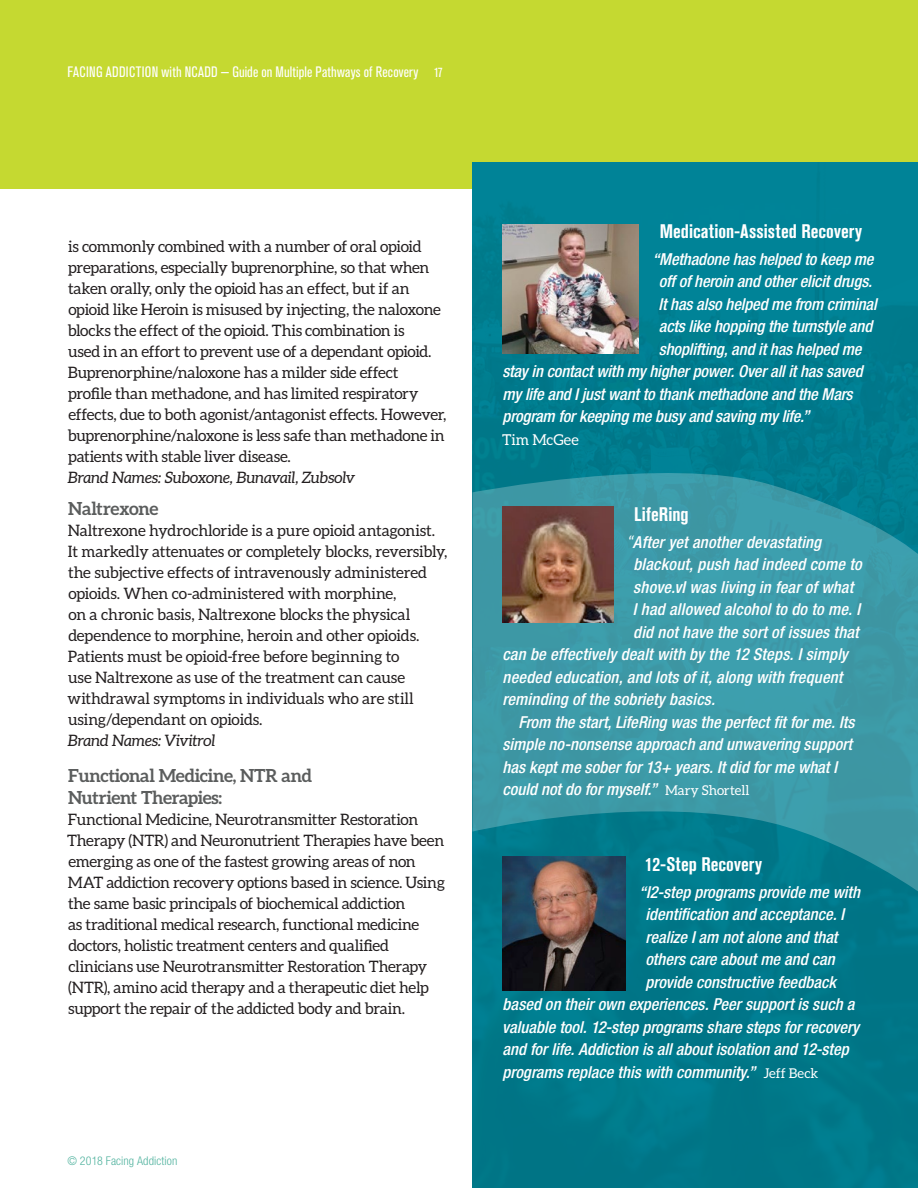
<style>
.page{position:relative;width:918px;height:1188px;background:#fff}
.page>*{position:absolute;margin:0;border:0;box-sizing:border-box;transform-origin:0 0}
.t1{font:700 condensed 19.5px "Akzidenz Grotesk Pro";letter-spacing:.005em;color:#fff}
.t2{font:700 18px/22.5px "Aleo";letter-spacing:-.02em;color:#5b5d5d}
.t3{font:italic 500 condensed 16.5px "Helvetica Neue";color:#fff}
.t4{font:15.75px/21px "Aleo";letter-spacing:-.015em;color:#231f20}
.t5{font:italic 15.75px "Aleo";letter-spacing:-.015em;color:#231f20}
.t6{font:condensed 15px "Akzidenz Grotesk Pro";letter-spacing:.015em;color:#fff}
.t7{font:15px "Aleo";color:#fff}
.t8{font:300 condensed 12px "Helvetica Neue";letter-spacing:.01em;color:#52b39f}
.s1{font-size:13.05px}
.s2{font-family:"Aleo";font-weight:400;font-stretch:normal}
.s3{font-family:"Aleo";font-weight:400;font-style:normal;font-stretch:normal;font-size:13.5px}
</style>
<div class="page">
<div style="left:0;top:0;width:918px;height:189px;background:#c5d931"></div>
<img style="left:472px;top:162px;width:446px;height:1026px">
<svg style="left:472px;top:472px;width:446px;height:429px;background:#3093a2"></svg>
<img style="left:502px;top:507px;width:111px;height:116px">
<img style="left:502px;top:856px;width:123px;height:134px">
<img style="left:502px;top:224px;width:137px;height:129px">
<p class="t6" style="left:68px;top:62px;width:377px">FACING ADDICTION with NCADD — Guide on Multiple Pathways of Recovery <span class="s1">17</span></p>
<p class="t4" style="left:68px;top:236px;width:380px">is commonly combined with a number of oral opioid preparations, especially buprenorphine, so that when taken orally, only the opioid has an effect, but if an opioid like Heroin is misused by injecting, the naloxone blocks the effect of the opioid. This combination is<br>used in an effort to prevent use of a dependant opioid.<br>Buprenorphine/naloxone has a milder side effect<br>profile than methadone, and has limited respiratory effects, due to both agonist/antagonist effects. However, buprenorphine/naloxone is less safe than methadone in patients with stable liver disease.</p>
<p class="t5" style="left:68px;top:469px;width:288px">Brand Names: Suboxone, Bunavail, Zubsolv</p>
<p class="t2" style="left:68px;top:497px;width:92px">Naltrexone</p>
<p class="t4" style="left:68px;top:519px;width:381px">Naltrexone hydrochloride is a pure opioid antagonist.<br>It markedly attenuates or completely blocks, reversibly, the subjective effects of intravenously administered opioids. When co-administered with morphine,<br>on a chronic basis, Naltrexone blocks the physical dependence to morphine, heroin and other opioids.<br>Patients must be opioid-free before beginning to<br>use Naltrexone as use of the treatment can cause withdrawal symptoms in individuals who are still using/dependant on opioids.</p>
<p class="t5" style="left:68px;top:731px;width:149px">Brand Names: Vivitrol</p>
<p class="t2" style="left:68px;top:764px;width:245px">Functional Medicine, NTR and<br>Nutrient Therapies:</p>
<p class="t4" style="left:67px;top:809px;width:380px">Functional Medicine, Neurotransmitter Restoration Therapy (NTR) and Neuronutrient Therapies have been emerging as one of the fastest growing areas of non MAT addiction recovery options based in science. Using the same basic principals of biochemical addiction<br>as traditional medical research, functional medicine doctors, holistic treatment centers and qualified clinicians use Neurotransmitter Restoration Therapy (NTR), amino acid therapy and a therapeutic diet help support the repair of the addicted body and brain.</p>
<p class="t8" style="left:68px;top:1153px;width:111px">© 2018 Facing Addiction</p>
<p class="t1" style="left:660px;top:219px;width:204px">Medication-Assisted Recovery</p>
<p class="t3" style="left:652px;top:249px;width:223px">“Methadone has helped to keep me</p>
<p class="t3" style="left:659px;top:272px;width:215px">off of heroin and other elicit drugs.</p>
<p class="t3" style="left:659px;top:294px;width:220px">It has also helped me from criminal</p>
<p class="t3" style="left:659px;top:317px;width:215px">acts like hopping the turnstyle and</p>
<p class="t3" style="left:659px;top:339px;width:204px">shoplifting, and it has helped me</p>
<p class="t3" style="left:502px;top:362px;width:362px">stay in contact with my higher power. Over all it has saved</p>
<p class="t3" style="left:503px;top:384px;width:352px">my life and I just want to thank methadone and the Mars</p>
<p class="t3" style="left:503px;top:407px;width:308px">program for keeping me busy and saving my life.”</p>
<p class="t7" style="left:502px;top:431px;width:78px">Tim McGee</p>
<p class="t1" style="left:634px;top:502px;width:56px">LifeRing</p>
<p class="t3" style="left:628px;top:532px;width:194px"><span class="s2">“</span>After yet another devastating</p>
<p class="t3" style="left:633px;top:555px;width:230px">blackout, push had indeed come to</p>
<p class="t3" style="left:633px;top:577px;width:222px">shove.vI was living in fear of what</p>
<p class="t3" style="left:633px;top:600px;width:229px">I had allowed alcohol to do to me. I</p>
<p class="t3" style="left:633px;top:622px;width:227px">did not have the sort of issues that</p>
<p class="t3" style="left:502px;top:645px;width:347px">can be effectively dealt with by the 12 Steps. I simply</p>
<p class="t3" style="left:503px;top:667px;width:341px">needed education, and lots of it, along with frequent</p>
<p class="t3" style="left:503px;top:690px;width:214px">reminding of the sobriety basics.</p>
<p class="t3" style="left:518px;top:712px;width:338px">From the start, LifeRing was the perfect fit for me. Its</p>
<p class="t3" style="left:502px;top:735px;width:351px">simple no-nonsense approach and unwavering support</p>
<p class="t3" style="left:503px;top:757px;width:336px">has kept me sober for 13+ years. It did for me what I</p>
<p class="t3" style="left:502px;top:780px;width:248px">could not do for myself.” <span class="s3">Mary Shortell</span></p>
<p class="t1" style="left:645px;top:851px;width:118px">12-Step Recovery</p>
<p class="t3" style="left:639px;top:882px;width:223px">“I2-step programs provide me with</p>
<p class="t3" style="left:646px;top:905px;width:200px">identification and acceptance. I</p>
<p class="t3" style="left:646px;top:927px;width:193px">realize I am not alone and that</p>
<p class="t3" style="left:645px;top:950px;width:191px">others care about me and can</p>
<p class="t3" style="left:646px;top:972px;width:192px">provide constructive feedback</p>
<p class="t3" style="left:503px;top:995px;width:353px">based on their own experiences. Peer support is such a</p>
<p class="t3" style="left:502px;top:1017px;width:359px">valuable tool. 12-step programs share steps for recovery</p>
<p class="t3" style="left:502px;top:1040px;width:348px">and for life. Addiction is all about isolation and 12-step</p>
<p class="t3" style="left:503px;top:1062px;width:317px">programs replace this with community.” <span class="s3">Jeff Beck</span></p>
</div>
